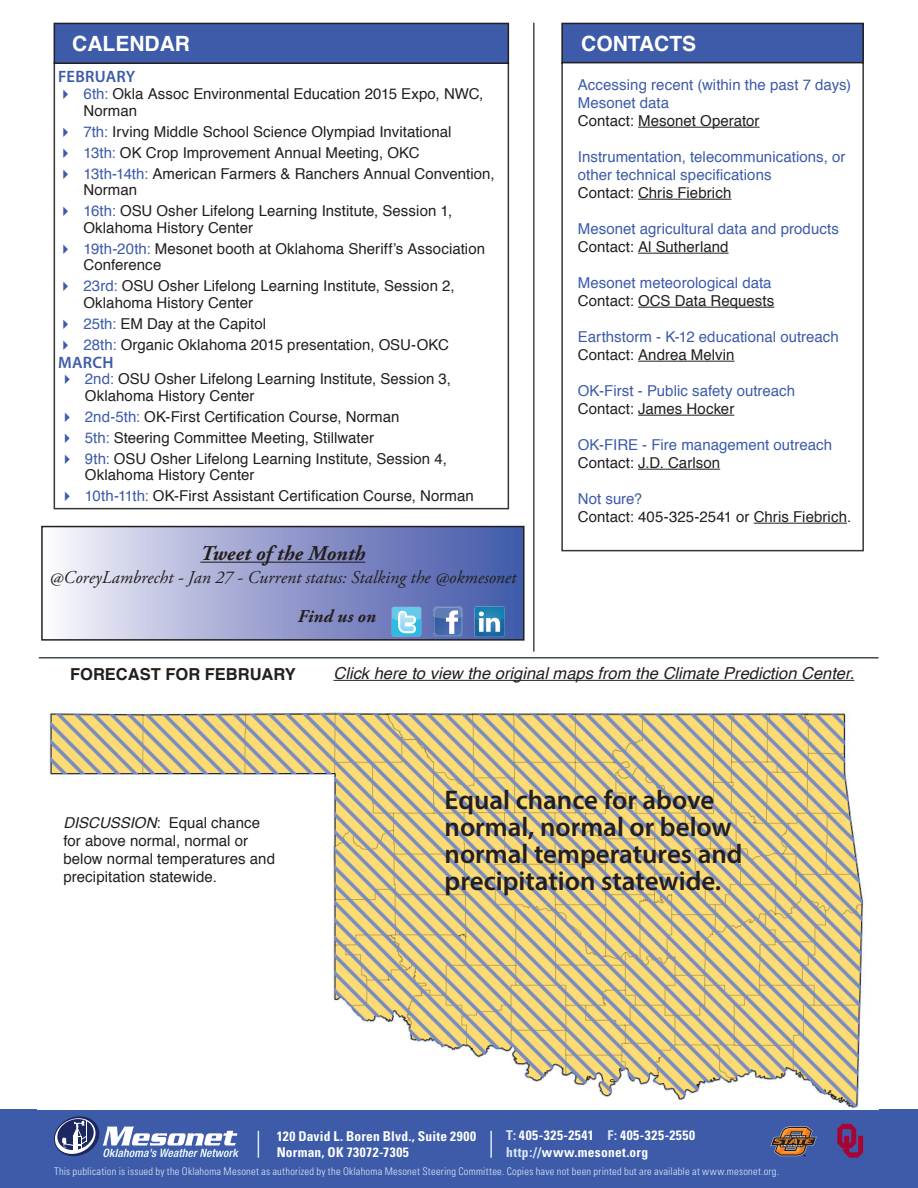
<style>
.page{position:relative;width:918px;height:1188px;background:#fff}
.page>*{position:absolute;margin:0;border:0;box-sizing:border-box;transform-origin:0 0}
.t1{font:600 27px/27px "Myriad Pro";color:#231f20}
.t2{font:700 21px "Helvetica";color:#fff}
.Calendar{font:italic 700 21px "Adobe Garamond Pro";color:#231f20}
.Calendar-2{font:italic 18px "Adobe Garamond Pro";color:#231f20}
.Calendar-3{font:italic 700 18px "Adobe Garamond Pro";letter-spacing:.01em;color:#231f20}
.t3{font:italic 16.5px "Helvetica";color:#231f20}
.t4{font:700 16.5px "Helvetica";color:#231f20}
.t5{font:600 16.5px "Myriad Pro";letter-spacing:.01em;color:#3d5ba9}
.t6{font:15px/16.5px "Helvetica";letter-spacing:.005em;color:#231f20}
.t7{font:15px/18px "Helvetica";letter-spacing:.005em;color:#3d5ba9}
.t8{font:700 condensed 13.5px/16.2px "Univers";letter-spacing:.045em;color:#fff}
.t9{font:700 condensed 13.5px/16.2px "Univers";letter-spacing:.025em;color:#fff}
.t10{font:300 condensed 10.5px "Univers";letter-spacing:.02em;color:#d9e9f6}
.s1{color:#3d5ba9}
.s2{font-style:italic}
.s3{color:#d9e9f6}
</style>
<div class="page">
<div style="left:0;top:1110px;width:918px;height:78px;background:#3d5ba9"></div>
<svg style="left:54px;top:1116px;width:185px;height:42px"></svg>
<svg style="left:258px;top:1131px;width:1px;height:27px"></svg>
<hr style="left:490px;top:1131px;width:2px;height:27px;background:#d9e9f6">
<svg style="left:837px;top:1124px;width:26px;height:34px"></svg>
<svg style="left:770px;top:1126px;width:47px;height:30px"></svg>
<img style="left:48px;top:710px;width:816px;height:399px">
<hr style="left:39px;top:657px;width:840px;height:2px;background:#404b51">
<div style="left:54px;top:62px;width:455px;height:447px;border:2px solid #231f20"></div>
<div style="left:54px;top:23px;width:454px;height:40px;background:#3d5ba9"></div>
<div style="left:54px;top:23px;width:455px;height:41px;border:2px solid #231f20"></div>
<hr style="left:333px;top:680px;width:521px;height:1px;background:#231f20">
<div style="left:562px;top:23px;width:301px;height:40px;background:#3d5ba9"></div>
<div style="left:561px;top:23px;width:303px;height:41px;border:2px solid #231f20"></div>
<div style="left:561px;top:62px;width:303px;height:489px;border:2px solid #231f20"></div>
<hr style="left:533px;top:23px;width:2px;height:629px;background:#404b51">
<hr style="left:638px;top:127px;width:122px;height:1px;background:#231f20">
<hr style="left:638px;top:199px;width:93px;height:1px;background:#231f20">
<hr style="left:638px;top:253px;width:91px;height:1px;background:#231f20">
<hr style="left:638px;top:307px;width:136px;height:1px;background:#231f20">
<hr style="left:638px;top:361px;width:97px;height:1px;background:#231f20">
<hr style="left:638px;top:415px;width:96px;height:1px;background:#231f20">
<hr style="left:638px;top:469px;width:82px;height:1px;background:#231f20">
<hr style="left:754px;top:523px;width:93px;height:1px;background:#231f20">
<div style="left:42px;top:527px;width:482px;height:113px;background:linear-gradient(to right,#f5f1f9,#3d51a5)"></div>
<hr style="left:200px;top:562px;width:165px;height:1px;background:#231f20">
<div style="left:41px;top:526px;width:484px;height:115px;border:2px solid #231f20"></div>
<img style="left:392px;top:607px;width:29px;height:29px">
<img style="left:433px;top:607px;width:30px;height:29px">
<img style="left:473px;top:605px;width:33px;height:33px">
<p class="t2" style="left:72px;top:27px;width:119px">CALENDAR</p>
<p class="t5" style="left:58px;top:66px;width:79px">FEBRUARY</p>
<p class="t6" style="left:83px;top:86px;width:401px"><span class="s1">6th:</span> Okla Assoc Environmental Education 2015 Expo, NWC,<br>Norman</p>
<p class="t6" style="left:83px;top:124px;width:370px"><span class="s1">7th:</span> Irving Middle School Science Olympiad Invitational</p>
<p class="t6" style="left:83px;top:145px;width:338px"><span class="s1">13th:</span> OK Crop Improvement Annual Meeting, OKC</p>
<p class="t6" style="left:83px;top:166px;width:413px"><span class="s1">13th-14th:</span> American Farmers &amp; Ranchers Annual Convention,<br>Norman</p>
<p class="t6" style="left:83px;top:203px;width:370px"><span class="s1">16th:</span> OSU Osher Lifelong Learning Institute, Session 1,<br>Oklahoma History Center</p>
<p class="t6" style="left:83px;top:241px;width:403px"><span class="s1">19th-20th:</span> Mesonet booth at Oklahoma Sheriff’s Association<br>Conference</p>
<p class="t6" style="left:83px;top:278px;width:373px"><span class="s1">23rd:</span> OSU Osher Lifelong Learning Institute, Session 2,<br>Oklahoma History Center</p>
<p class="t6" style="left:83px;top:316px;width:184px"><span class="s1">25th:</span> EM Day at the Capitol</p>
<p class="t6" style="left:83px;top:337px;width:367px"><span class="s1">28th:</span> Organic Oklahoma 2015 presentation, OSU-OKC</p>
<p class="t5" style="left:58px;top:352px;width:57px">MARCH</p>
<p class="t6" style="left:85px;top:371px;width:368px"><span class="s1">2nd:</span> OSU Osher Lifelong Learning Institute, Session 3,<br>Oklahoma History Center</p>
<p class="t6" style="left:85px;top:408px;width:316px"><span class="s1">2nd-5th:</span> OK-First Certification Course, Norman</p>
<p class="t6" style="left:85px;top:429px;width:291px"><span class="s1">5th:</span> Steering Committee Meeting, Stillwater</p>
<p class="t6" style="left:85px;top:450px;width:363px"><span class="s1">9th:</span> OSU Osher Lifelong Learning Institute, Session 4,<br>Oklahoma History Center</p>
<p class="t6" style="left:85px;top:488px;width:390px"><span class="s1">10th-11th:</span> OK-First Assistant Certification Course, Norman</p>
<p class="Calendar" style="left:200px;top:541px;width:167px">Tweet of the Month</p>
<p class="Calendar-2" style="left:49px;top:566px;width:469px">@CoreyLambrecht - Jan 27 - Current status: Stalking the @okmesonet</p>
<p class="Calendar-3" style="left:298px;top:605px;width:80px">Find us on</p>
<p class="t2" style="left:581px;top:27px;width:117px">CONTACTS</p>
<p class="t7" style="left:578px;top:76px;width:275px">Accessing recent (within the past 7 days)<br>Mesonet data</p>
<p class="t6" style="left:578px;top:113px;width:183px">Contact: Mesonet Operator</p>
<p class="t7" style="left:578px;top:148px;width:269px">Instrumentation, telecommunications, or other technical specifications</p>
<p class="t6" style="left:578px;top:185px;width:155px">Contact: Chris Fiebrich</p>
<p class="t7" style="left:578px;top:220px;width:263px">Mesonet agricultural data and products</p>
<p class="t6" style="left:578px;top:239px;width:152px">Contact: Al Sutherland</p>
<p class="t7" style="left:578px;top:274px;width:195px">Mesonet meteorological data</p>
<p class="t6" style="left:578px;top:293px;width:198px">Contact: OCS Data Requests</p>
<p class="t7" style="left:578px;top:328px;width:263px">Earthstorm - K-12 educational outreach</p>
<p class="t6" style="left:578px;top:347px;width:158px">Contact: Andrea Melvin</p>
<p class="t7" style="left:578px;top:382px;width:219px">OK-First - Public safety outreach</p>
<p class="t6" style="left:578px;top:401px;width:158px">Contact: James Hocker</p>
<p class="t7" style="left:578px;top:436px;width:256px">OK-FIRE - Fire management outreach</p>
<p class="t6" style="left:578px;top:455px;width:144px">Contact: J.D. Carlson</p>
<p class="t7" style="left:578px;top:490px;width:66px">Not sure?</p>
<p class="t6" style="left:578px;top:509px;width:275px">Contact: 405-325-2541 or Chris Fiebrich.</p>
<p class="t4" style="left:70px;top:660px;width:227px">FORECAST FOR FEBRUARY</p>
<p class="t3" style="left:333px;top:660px;width:522px">Click here to view the original maps from the Climate Prediction Center.</p>
<p class="t6" style="left:63px;top:814px;width:213px;line-height:18px"><span class="s2">DISCUSSION</span>: Equal chance for above normal, normal or below normal temperatures and precipitation statewide.</p>
<p class="t1" style="left:445px;top:786px;width:300px">Equal chance for above normal, normal or below normal temperatures and precipitation statewide.</p>
<p class="t9" style="left:277px;top:1128px;width:201px">120 David L. Boren Blvd., Suite 2900<br>Norman, OK 73072-7305</p>
<p class="t8" style="left:506px;top:1127px;width:191px"><span class="s3">T:</span> 405-325-2541 <span class="s3">F:</span> 405-325-2550 <span class="s3">http://</span>www.mesonet.org</p>
<p class="t10" style="left:54px;top:1165px;width:727px">This publication is issued by the Oklahoma Mesonet as authorized by the Oklahoma Mesonet Steering Committee. Copies have not been printed but are available at www.mesonet.org.</p>
</div>
